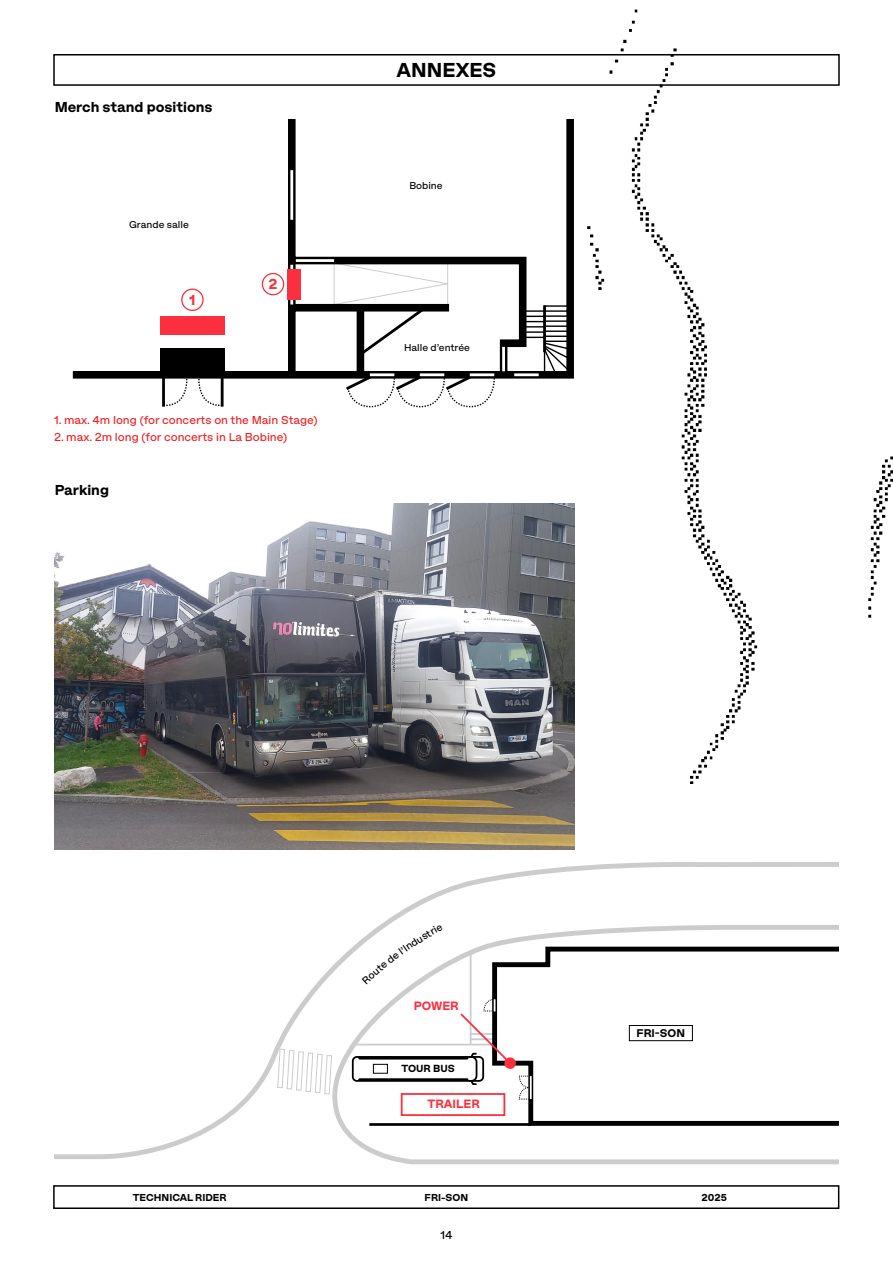
<style>
.page{position:relative;width:893px;height:1263px;background:#fff}
.page>*{position:absolute;margin:0;border:0;box-sizing:border-box;transform-origin:0 0}
.t1{font:700 21px "SC Walla";color:#000}
.t2{font:700 15.15px "SC Walla";color:#fc2f3e}
.t3{font:700 15px "SC Walla";color:#000}
.t4{font:700 12.6px "SC Walla";color:#fc2f3e}
.t5{font:12px "SC Walla";color:#ed2124}
.t6{font:12px "SC Walla";color:#000}
.t7{font:700 11.7px "SC Walla";color:#000}
.t8{font:700 10.8px "SC Walla";color:#000}
.t9{font:700 10.5px "SC Walla";color:#000}
.t10{font:10.35px "SC Walla";color:#000}
</style>
<div class="page">
<div style="left:53px;top:1185px;width:786px;height:24px;border:2px solid #000"></div>
<img style="left:574px;top:9px;width:319px;height:775px">
<div style="left:53px;top:54px;width:787px;height:32px;border:2px solid #000"></div>
<img style="left:55px;top:503px;width:519px;height:347px">
<svg style="left:54px;top:862px;width:784px;height:297px"></svg>
<svg style="left:334px;top:922px;width:504px;height:243px"></svg>
<hr style="left:369px;top:1123px;width:162px;height:3px;background:#000">
<svg style="left:490px;top:944px;width:348px;height:184px"></svg>
<hr style="left:530px;top:1076px;width:2px;height:23px;background:#fff">
<svg style="left:277px;top:1048px;width:56px;height:47px"></svg>
<div style="left:401px;top:1093px;width:104px;height:23px;border:2px solid #fc2f3e"></div>
<svg style="left:72px;top:119px;width:503px;height:263px"></svg>
<svg style="left:284px;top:119px;width:246px;height:260px"></svg>
<hr style="left:296px;top:259px;width:38px;height:3px;background:#fff">
<hr style="left:290px;top:170px;width:3px;height:50px;background:#fff">
<hr style="left:514px;top:373px;width:25px;height:3px;background:#fff">
<svg style="left:162px;top:375px;width:28px;height:32px"></svg>
<svg style="left:196px;top:375px;width:28px;height:32px"></svg>
<div style="left:160px;top:349px;width:65px;height:23px;background:#000"></div>
<div style="left:288px;top:261px;width:8px;height:47px;background:#000"></div>
<hr style="left:543px;top:305px;width:3px;height:47px;background:#000">
<hr style="left:544px;top:305px;width:24px;height:2px;background:#000">
<svg style="left:526px;top:310px;width:44px;height:64px"></svg>
<div style="left:160px;top:316px;width:65px;height:18px;background:#fc2f3e"></div>
<svg style="left:284px;top:262px;width:230px;height:146px"></svg>
<div style="left:181px;top:289px;width:23px;height:22px;border:1px solid #fc2f3e;border-radius:50%"></div>
<div style="left:262px;top:273px;width:22px;height:22px;border:1px solid #fc2f3e;border-radius:50%"></div>
<div style="left:462px;top:266px;width:52px;height:53px;background:#fff"></div>
<svg style="left:352px;top:925px;width:179px;height:175px"></svg>
<p class="t3" style="left:55px;top:97px;width:159px">Merch stand positions</p>
<p class="t10" style="left:129px;top:218px;width:61px">Grande salle</p>
<p class="t2" style="left:189px;top:289px;width:8px">1</p>
<p class="t2" style="left:268px;top:274px;width:11px">2</p>
<p class="t5" style="left:54px;top:412px;width:265px">1. max. 4m long (for concerts on the Main Stage)</p>
<p class="t5" style="left:54px;top:429px;width:235px">2. max. 2m long (for concerts in La Bobine)</p>
<p class="t3" style="left:55px;top:479px;width:56px">Parking</p>
<h1 class="t1" style="left:397px;top:56px;width:101px">ANNEXES</h1>
<p class="t10" style="left:409px;top:178px;width:35px">Bobine</p>
<p class="t10" style="left:404px;top:340px;width:67px">Halle d’entrée</p>
<p class="t4" style="left:414px;top:997px;width:47px">POWER</p>
<p class="t8" style="left:401px;top:1061px;width:55px">TOUR BUS</p>
<p class="t4" style="left:427px;top:1096px;width:54px">TRAILER</p>
<p class="t7" style="left:637px;top:1026px;width:50px">FRI-SON</p>
<p class="t9" style="left:133px;top:1190px;width:95px">TECHNICAL RIDER</p>
<p class="t9" style="left:425px;top:1190px;width:45px">FRI-SON</p>
<p class="t9" style="left:701px;top:1190px;width:27px">2025</p>
<p class="t6" style="left:440px;top:1227px;width:14px">14</p>
</div>
